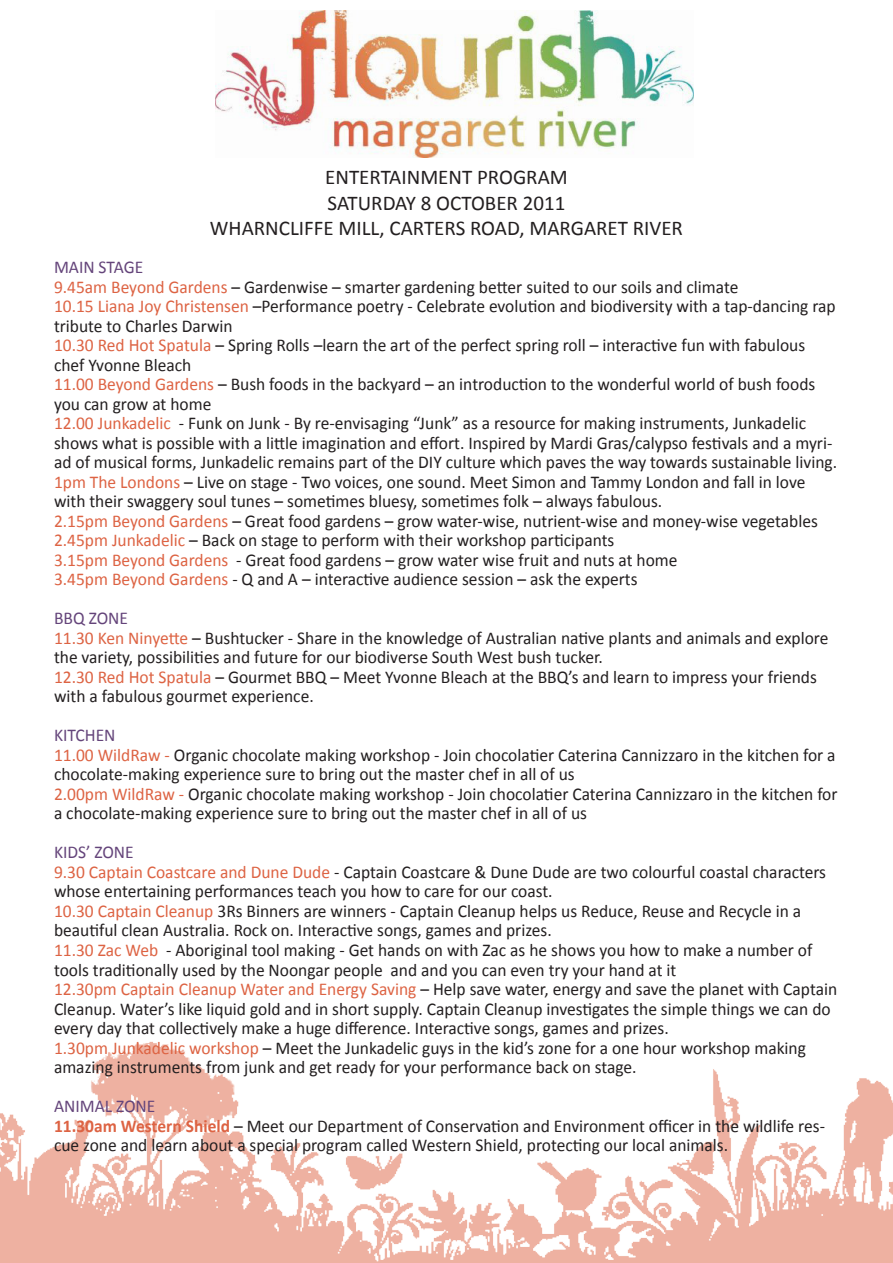
<style>
.page{position:relative;width:893px;height:1263px;background:#fff}
.page>*{position:absolute;margin:0;border:0;box-sizing:border-box;transform-origin:0 0}
.t1{font:21px/25.2px "Calibri";color:#231f20}
.t2{font:18px/19.5px "Calibri";color:#231f20}
.t3{font:18px "Calibri";color:#64447a}
.s1{color:#dd6343}
.s2{font-weight:700;color:#dd6343}
</style>
<div class="page">
<img style="left:215px;top:11px;width:479px;height:147px">
<img style="left:0;top:1041px;width:893px;height:222px">
<p class="t1" style="left:325px;top:165px;width:244px">ENTERTAINMENT PROGRAM<br>SATURDAY 8 OCTOBER 2011</p>
<p class="t1" style="left:210px;top:215px;width:475px">WHARNCLIFFE MILL, CARTERS ROAD, MARGARET RIVER</p>
<p class="t3" style="left:54px;top:256px;width:91px">MAIN STAGE</p>
<p class="t2" style="left:54px;top:277px;width:686px"><span class="s1">9.45am Beyond Gardens</span> – Gardenwise – smarter gardening better suited to our soils and climate</p>
<p class="t2" style="left:54px;top:297px;width:783px"><span class="s1">10.15 Liana Joy Christensen</span> –Performance poetry - Celebrate evolution and biodiversity with a tap-dancing rap tribute to Charles Darwin</p>
<p class="t2" style="left:54px;top:336px;width:753px"><span class="s1">10.30 Red Hot Spatula</span> – Spring Rolls –learn the art of the perfect spring roll – interactive fun with fabulous chef Yvonne Bleach</p>
<p class="t2" style="left:54px;top:375px;width:763px"><span class="s1">11.00 Beyond Gardens</span> – Bush foods in the backyard – an introduction to the wonderful world of bush foods you can grow at home</p>
<p class="t2" style="left:54px;top:414px;width:785px"><span class="s1">12.00 Junkadelic</span> - Funk on Junk - By re-envisaging “Junk” as a resource for making instruments, Junkadelic shows what is possible with a little imagination and effort. Inspired by Mardi Gras/calypso festivals and a myri&shy;ad of musical forms, Junkadelic remains part of the DIY culture which paves the way towards sustainable living.<br><span class="s1">1pm The Londons</span> – Live on stage - Two voices, one sound. Meet Simon and Tammy London and fall in love with their swaggery soul tunes – sometimes bluesy, sometimes folk – always fabulous.</p>
<p class="t2" style="left:54px;top:511px;width:765px"><span class="s1">2.15pm Beyond Gardens</span> – Great food gardens – grow water-wise, nutrient-wise and money-wise vegetables</p>
<p class="t2" style="left:54px;top:531px;width:562px"><span class="s1">2.45pm Junkadelic</span> – Back on stage to perform with their workshop participants</p>
<p class="t2" style="left:54px;top:550px;width:625px"><span class="s1">3.15pm Beyond Gardens</span> - Great food gardens – grow water wise fruit and nuts at home</p>
<p class="t2" style="left:54px;top:570px;width:585px"><span class="s1">3.45pm Beyond Gardens</span> - Q and A – interactive audience session – ask the experts</p>
<p class="t3" style="left:54px;top:607px;width:76px">BBQ ZONE</p>
<p class="t2" style="left:54px;top:628px;width:776px"><span class="s1">11.30 Ken Ninyette</span> – Bushtucker - Share in the knowledge of Australian native plants and animals and explore the variety, possibilities and future for our biodiverse South West bush tucker.</p>
<p class="t2" style="left:54px;top:667px;width:764px"><span class="s1">12.30 Red Hot Spatula</span> – Gourmet BBQ – Meet Yvonne Bleach at the BBQ’s and learn to impress your friends with a fabulous gourmet experience.</p>
<p class="t3" style="left:54px;top:724px;width:63px">KITCHEN</p>
<p class="t2" style="left:54px;top:745px;width:785px"><span class="s1">11.00 WildRaw -</span> Organic chocolate making workshop - Join chocolatier Caterina Cannizzaro in the kitchen for a chocolate-making experience sure to bring out the master chef in all of us<br><span class="s1">2.00pm WildRaw -</span> Organic chocolate making workshop - Join chocolatier Caterina Cannizzaro in the kitchen for a chocolate-making experience sure to bring out the master chef in all of us</p>
<p class="t3" style="left:54px;top:841px;width:81px">KIDS’ ZONE</p>
<p class="t2" style="left:54px;top:862px;width:774px"><span class="s1">9.30 Captain Coastcare and Dune Dude</span> - Captain Coastcare &amp; Dune Dude are two colourful coastal characters whose entertaining performances teach you how to care for our coast.</p>
<p class="t2" style="left:54px;top:901px;width:749px"><span class="s1">10.30 Captain Cleanup</span> 3Rs Binners are winners - Captain Cleanup helps us Reduce, Reuse and Recycle in a beautiful clean Australia. Rock on. Interactive songs, games and prizes.</p>
<p class="t2" style="left:54px;top:940px;width:760px"><span class="s1">11.30 Zac Web</span> - Aboriginal tool making - Get hands on with Zac as he shows you how to make a number of tools traditionally used by the Noongar people and and you can even try your hand at it</p>
<p class="t2" style="left:54px;top:979px;width:785px"><span class="s1">12.30pm Captain Cleanup Water and Energy Saving</span> – Help save water, energy and save the planet with Captain<br>Cleanup. Water’s like liquid gold and in short supply. Captain Cleanup investigates the simple things we can do every day that collectively make a huge difference. Interactive songs, games and prizes.</p>
<p class="t2" style="left:54px;top:1038px;width:753px"><span class="s1">1.30pm Junkadelic workshop</span> – Meet the Junkadelic guys in the kid’s zone for a one hour workshop making amazing instruments from junk and get ready for your performance back on stage.</p>
<p class="t3" style="left:54px;top:1095px;width:103px">ANIMAL ZONE</p>
<p class="t2" style="left:54px;top:1116px;width:772px"><span class="s2">11.30am Western Shield</span> – Meet our Department of Conservation and Environment officer in the wildlife res&shy;cue zone and learn about a special program called Western Shield, protecting our local animals.</p>
</div>
